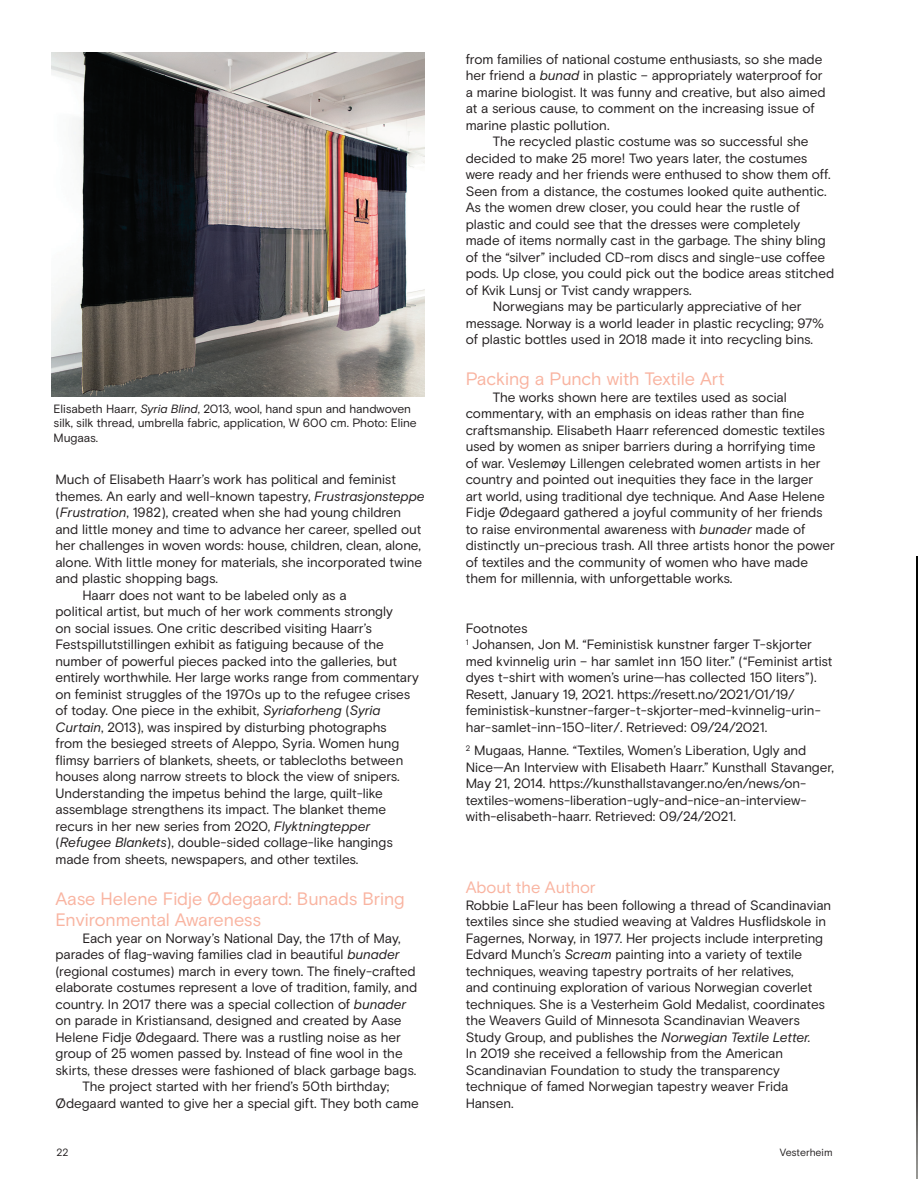
<style>
.page{position:relative;width:918px;height:1188px;background:#fff}
.page>*{position:absolute;margin:0;border:0;box-sizing:border-box;transform-origin:0 0}
.t1{font:18px/21px "Basis Grotesque";letter-spacing:-.005em;color:#f9b4a1}
.t2{font:16.5px "Basis Grotesque";letter-spacing:-.005em;color:#f9b4a1}
.t3{font:13.5px/16.5px "Basis Grotesque";letter-spacing:-.005em;color:#231f20}
.t4{font:12px/14.4px "Basis Grotesque";letter-spacing:-.005em;color:#231f20}
.t5{font:10.5px "Basis Grotesque Pro";letter-spacing:-.005em;color:#231f20}
.s1{font-style:italic}
</style>
<div class="page">
<img style="left:917px;top:556px;width:1px;height:623px">
<img style="left:52px;top:53px;width:373px;height:343px">
<p class="t4" style="left:54px;top:402px;width:365px">Elisabeth Haarr, <span class="s1">Syria Blind</span>, 2013, wool, hand spun and handwoven silk, silk thread, umbrella fabric, application, W 600 cm. Photo: Eline<br>Mugaas.</p>
<p class="t3" style="left:55px;top:472px;width:371px">Much of Elisabeth Haarr’s work has political and feminist themes. An early and well-known tapestry, <span class="s1">Frustrasjonsteppe </span>(<span class="s1">Frustration</span>, 1982), created when she had young children and little money and time to advance her career, spelled out her challenges in woven words: house, children, clean, alone, alone. With little money for materials, she incorporated twine and plastic shopping bags.</p>
<p class="t3" style="left:55px;top:587px;width:365px;text-indent:27px">Haarr does not want to be labeled only as a<br>political artist, but much of her work comments strongly<br>on social issues. One critic described visiting Haarr’s Festspillutstillingen exhibit as fatiguing because of the number of powerful pieces packed into the galleries, but entirely worthwhile. Her large works range from commentary on feminist struggles of the 1970s up to the refugee crises of today. One piece in the exhibit, <span class="s1">Syriaforheng</span> (<span class="s1">Syria Curtain</span>, 2013), was inspired by disturbing photographs<br>from the besieged streets of Aleppo, Syria. Women hung flimsy barriers of blankets, sheets, or tablecloths between houses along narrow streets to block the view of snipers.<br>Understanding the impetus behind the large, quilt-like assemblage strengthens its impact. The blanket theme recurs in her new series from 2020, <span class="s1">Flyktningtepper </span>(<span class="s1">Refugee Blankets</span>), double-sided collage-like hangings made from sheets, newspapers, and other textiles.</p>
<p class="t1" style="left:55px;top:889px;width:351px">Aase Helene Fidje Ødegaard: Bunads Bring<br>Environmental Awareness</p>
<p class="t3" style="left:55px;top:930px;width:363px;text-indent:27px">Each year on Norway’s National Day, the 17th of May, parades of flag-waving families clad in beautiful <span class="s1">bunader </span>(regional costumes) march in every town. The finely-crafted elaborate costumes represent a love of tradition, family, and country. In 2017 there was a special collection of <span class="s1">bunader </span>on parade in Kristiansand, designed and created by Aase Helene Fidje Ødegaard. There was a rustling noise as her group of 25 women passed by. Instead of fine wool in the skirts, these dresses were fashioned of black garbage bags.</p>
<p class="t3" style="left:55px;top:1078px;width:365px;text-align:center">The project started with her friend’s 50th birthday;<br>Ødegaard wanted to give her a special gift. They both came</p>
<p class="t3" style="left:466px;top:51px;width:361px">from families of national costume enthusiasts, so she made her friend a <span class="s1">bunad</span> in plastic – appropriately waterproof for a marine biologist. It was funny and creative, but also aimed at a serious cause, to comment on the increasing issue of marine plastic pollution.</p>
<p class="t3" style="left:466px;top:133px;width:370px;text-indent:27px">The recycled plastic costume was so successful she decided to make 25 more! Two years later, the costumes were ready and her friends were enthused to show them off.<br>Seen from a distance, the costumes looked quite authentic.<br>As the women drew closer, you could hear the rustle of plastic and could see that the dresses were completely made of items normally cast in the garbage. The shiny bling of the “silver” included CD-rom discs and single-use coffee pods. Up close, you could pick out the bodice areas stitched of Kvik Lunsj or Tvist candy wrappers.</p>
<p class="t3" style="left:466px;top:298px;width:360px;text-indent:27px">Norwegians may be particularly appreciative of her message. Norway is a world leader in plastic recycling; 97% of plastic bottles used in 2018 made it into recycling bins.</p>
<p class="t1" style="left:466px;top:369px;width:261px">Packing a Punch with Textile Art</p>
<p class="t3" style="left:466px;top:389px;width:371px;text-indent:27px">The works shown here are textiles used as social commentary, with an emphasis on ideas rather than fine craftsmanship. Elisabeth Haarr referenced domestic textiles used by women as sniper barriers during a horrifying time<br>of war. Veslemøy Lillengen celebrated women artists in her country and pointed out inequities they face in the larger<br>art world, using traditional dye technique. And Aase Helene Fidje Ødegaard gathered a joyful community of her friends to raise environmental awareness with <span class="s1">bunader</span> made of distinctly un-precious trash. All three artists honor the power of textiles and the community of women who have made them for millennia, with unforgettable works.</p>
<p class="t3" style="left:466px;top:620px;width:63px">Footnotes</p>
<p class="t3" style="left:466px;top:637px;width:368px"><sup>1</sup> Johansen, Jon M. “Feministisk kunstner farger T-skjorter med kvinnelig urin – har samlet inn 150 liter.” (“Feminist artist dyes t-shirt with women’s urine—has collected 150 liters”).<br>Resett, January 19, 2021. https://resett.no/2021/01/19/ feministisk-kunstner-farger-t-skjorter-med-kvinnelig-urin&shy;har-samlet-inn-150-liter/. Retrieved: 09/24/2021.</p>
<p class="t3" style="left:466px;top:743px;width:370px"><sup>2</sup> Mugaas, Hanne. “Textiles, Women’s Liberation, Ugly and Nice—An Interview with Elisabeth Haarr.” Kunsthall Stavanger, May 21, 2014. https://kunsthallstavanger.no/en/news/on&shy;textiles-womens-liberation-ugly-and-nice-an-interview&shy;with-elisabeth-haarr. Retrieved: 09/24/2021.</p>
<p class="t2" style="left:466px;top:878px;width:132px">About the Author</p>
<p class="t3" style="left:466px;top:897px;width:367px">Robbie LaFleur has been following a thread of Scandinavian textiles since she studied weaving at Valdres Husflidskole in Fagernes, Norway, in 1977. Her projects include interpreting Edvard Munch’s <span class="s1">Scream</span> painting into a variety of textile techniques, weaving tapestry portraits of her relatives,<br>and continuing exploration of various Norwegian coverlet techniques. She is a Vesterheim Gold Medalist, coordinates the Weavers Guild of Minnesota Scandinavian Weavers Study Group, and publishes the <span class="s1">Norwegian Textile Letter.<br></span>In 2019 she received a fellowship from the American Scandinavian Foundation to study the transparency technique of famed Norwegian tapestry weaver Frida Hansen.</p>
<p class="t5" style="left:56px;top:1146px;width:14px">22</p>
<p class="t5" style="left:780px;top:1146px;width:54px">Vesterheim</p>
</div>
